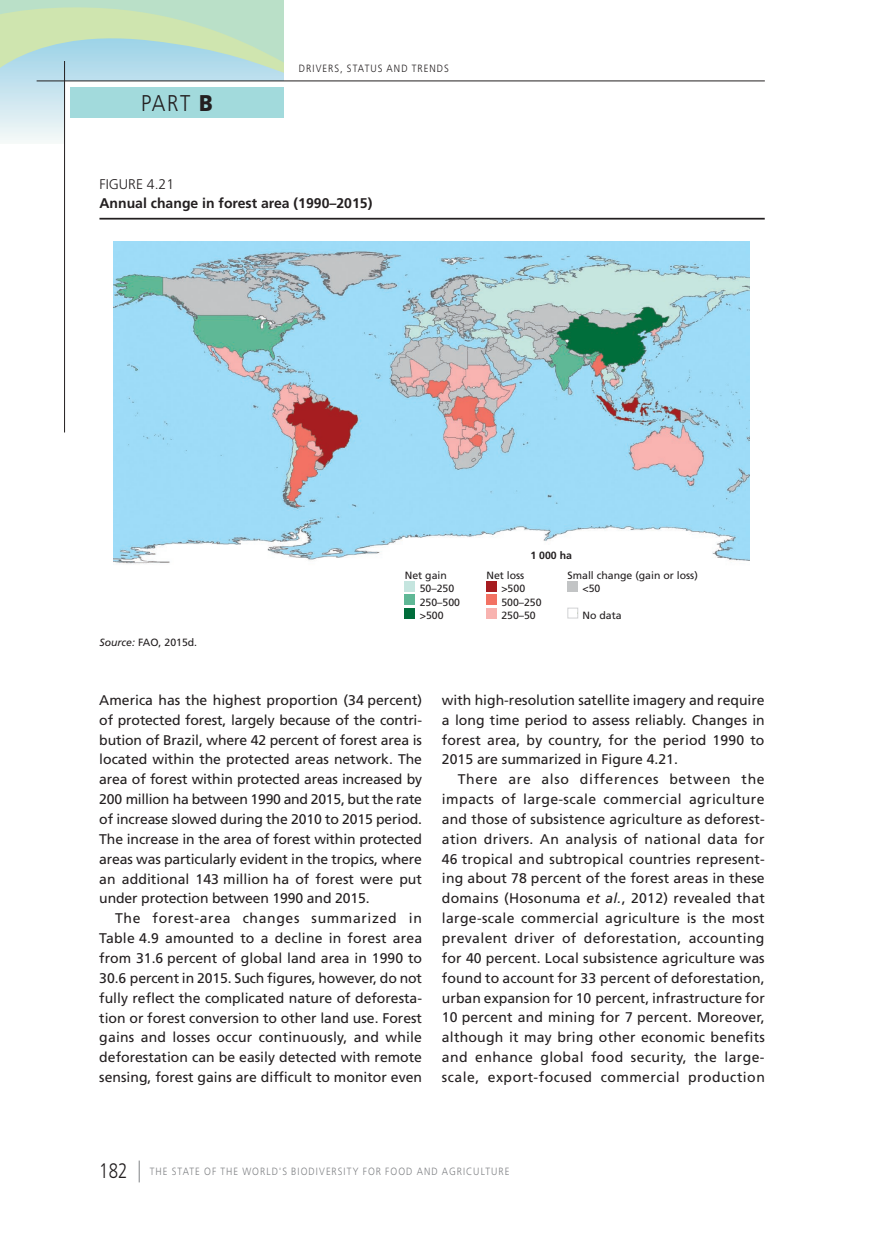
<style>
.page{position:relative;width:874px;height:1241px;background:#fff}
.page>*{position:absolute;margin:0;border:0;box-sizing:border-box;transform-origin:0 0}
.t1{font:300 22.75px "Frutiger LT Std";color:#231f20;scale:.9 1}
.t2{font:300 21px "Frutiger LT Std";color:#231f20;scale:.8 1}
.t3{font:14px/19.8px "Frutiger LT Std";color:#231f20;text-align:justify}
.t4{font:700 14px "Frutiger LT Std";color:#231f20}
.t5{font:300 14px "Frutiger LT Std";color:#231f20}
.t6{font:10.5px/13.3px "Frutiger LT Std";color:#231f20}
.t7{font:300 10.5px "Frutiger LT Std";letter-spacing:.11em;color:#808285;scale:.9 1}
.t8{font:300 10.5px "Frutiger LT Std";letter-spacing:.11em;color:#231f20;scale:.9 1}
.t9{font:700 10.5px "Frutiger LT Std";color:#231f20}
.s1{font-weight:900}
.s2{font-style:italic}
</style>
<div class="page">
<svg style="left:0;top:94px;width:64px;height:48px"></svg>
<div style="left:70px;top:87px;width:214px;height:31px;background:#a2dadc"></div>
<hr style="left:37px;top:80px;width:727px;height:1px;background:#231f20">
<hr style="left:64px;top:61px;width:1px;height:371px;background:#231f20">
<svg style="left:139px;top:1160px;width:1px;height:22px"></svg>
<hr style="left:99px;top:218px;width:665px;height:1px;background:#231f20">
<img style="left:114px;top:241px;width:635px;height:323px">
<svg style="left:567px;top:581px;width:10px;height:10px"></svg>
<svg style="left:404px;top:581px;width:10px;height:37px"></svg>
<svg style="left:486px;top:581px;width:10px;height:37px"></svg>
<div style="left:567px;top:607px;width:10px;height:11px;border:1px solid #d1d2d4"></div>
<svg style="left:0;top:0;width:284px;height:94px;background:#bddece"></svg>
<h1 class="t1" style="left:141px;top:90px;width:81px">PART <span class="s1">B</span></h1>
<p class="t8" style="left:299px;top:62px;width:168px">DRIVERS, STATUS AND TRENDS</p>
<p class="t5" style="left:99px;top:176px;width:14px">FIGURE</p>
<p class="t5" style="left:147px;top:176px;width:29px">4.21</p>
<p class="t4" style="left:99px;top:195px;width:274px">Annual change in forest area (1990–2015)</p>
<p class="t6" style="left:99px;top:635px;width:99px"><span class="s2">Source:</span> FAO, 2015d.</p>
<p class="t9" style="left:530px;top:549px;width:43px">1 000 ha</p>
<p class="t6" style="left:419px;top:568px;width:42px;text-indent:-15px">Net gain<br>50–250<br>250–500 &gt;500</p>
<p class="t6" style="left:501px;top:568px;width:42px;text-indent:-15px">Net loss &gt;500<br>500–250<br>250–50</p>
<p class="t6" style="left:582px;top:568px;width:117px;text-indent:-15px">Small change (gain or loss) &lt;50</p>
<p class="t6" style="left:582px;top:608px;width:41px">No data</p>
<p class="t3" style="left:99px;top:690px;width:324px">America has the highest proportion (34 percent) of protected forest, largely because of the contri&shy;bution of Brazil, where 42 percent of forest area is located within the protected areas network. The area of forest within protected areas increased by 200 million ha between 1990 and 2015, but the rate of increase slowed during the 2010 to 2015 period.<br>The increase in the area of forest within protected areas was particularly evident in the tropics, where an additional 143 million ha of forest were put under protection between 1990 and 2015.</p>
<p class="t3" style="left:99px;top:908px;width:324px;text-indent:16px">The forest-area changes summarized in Table 4.9 amounted to a decline in forest area from 31.6 percent of global land area in 1990 to 30.6 percent in 2015. Such figures, however, do not fully reflect the complicated nature of deforesta&shy;tion or forest conversion to other land use. Forest gains and losses occur continuously, and while deforestation can be easily detected with remote sensing, forest gains are difficult to monitor even</p>
<p class="t3" style="left:441px;top:690px;width:324px">with high-resolution satellite imagery and require a long time period to assess reliably. Changes in forest area, by country, for the period 1990 to 2015 are summarized in Figure 4.21.</p>
<p class="t3" style="left:441px;top:769px;width:324px;text-indent:16px">There are also differences between the impacts of large-scale commercial agriculture and those of subsistence agriculture as deforest&shy;ation drivers. An analysis of national data for 46 tropical and subtropical countries represent&shy;ing about 78 percent of the forest areas in these domains (Hosonuma <span class="s2">et al.</span>, 2012) revealed that large-scale commercial agriculture is the most prevalent driver of deforestation, accounting for 40 percent. Local subsistence agriculture was found to account for 33 percent of deforestation, urban expansion for 10 percent, infrastructure for 10 percent and mining for 7 percent. Moreover, although it may bring other economic benefits and enhance global food security, the large&shy;scale, export-focused commercial production</p>
<h2 class="t2" style="left:99px;top:1158px;width:37px">182</h2>
<p class="t7" style="left:150px;top:1165px;width:86px">THE STATE OF THE</p>
<p class="t7" style="left:242px;top:1165px;width:278px">WORLD'S BIODIVERSITY FOR FOOD AN D AGRICU LTURE</p>
</div>
